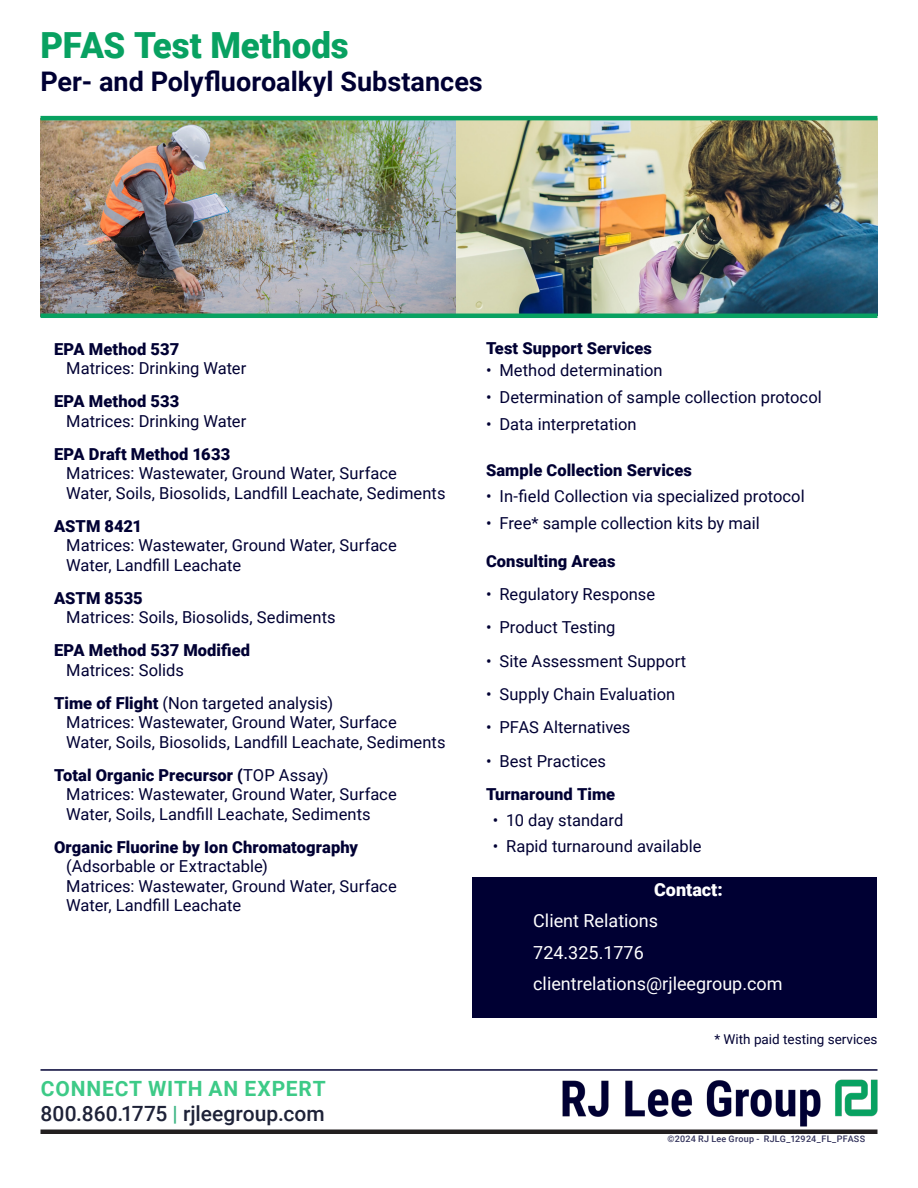
<style>
.page{position:relative;width:918px;height:1188px;background:#fff}
.page>*{position:absolute;margin:0;border:0;box-sizing:border-box;transform-origin:0 0}
.list_2{font:900 36px "Roboto";color:#08a161}
.list_2-2{font:700 27px "Roboto";color:#003}
.t1{font:500 21px/25.5px "Roboto";color:#1e2238}
.body_copy{font:18px "Roboto";color:#fff}
.body_copy-2{font:900 18px "Roboto";color:#fff}
.list_2-3{font:16.5px/19.5px "Roboto";color:#003}
.list_2-4{font:900 16.5px/19.5px "Roboto";letter-spacing:.005em;color:#003}
.body_copy-3{font:13.5px "Roboto";color:#003}
.Intro_Paragraph{font:500 9px "Roboto";letter-spacing:.025em;color:#33335c}
.s1{font-weight:900}
.s2{font-weight:400}
.s3{font-weight:700;color:#3dca87}
.s4{color:#39b481}
</style>
<div class="page">
<img style="left:557px;top:1079px;width:321px;height:51px">
<hr style="left:40px;top:1069px;width:838px;height:2px;background:#003">
<hr style="left:40px;top:1130px;width:838px;height:4px;background:#231f20">
<img style="left:40px;top:120px;width:838px;height:194px">
<div style="left:472px;top:877px;width:406px;height:140px;background:#003"></div>
<hr style="left:40px;top:314px;width:838px;height:4px;background:#08a161">
<hr style="left:40px;top:116px;width:838px;height:4px;background:#08a161">
<p class="list_2" style="left:40px;top:20px;width:310px">PFAS Test Methods</p>
<p class="list_2-2" style="left:40px;top:63px;width:444px">Per- and Polyfluoroalkyl Substances</p>
<p class="list_2-3" style="left:66px;top:338px;width:182px;text-indent:-12px"><span class="s1">EPA Method 537<br></span>Matrices: Drinking Water</p>
<p class="list_2-3" style="left:66px;top:391px;width:182px;text-indent:-12px"><span class="s1">EPA Method 533<br></span>Matrices: Drinking Water</p>
<p class="list_2-3" style="left:66px;top:443px;width:381px;text-indent:-12px"><span class="s1">EPA Draft Method 1633<br></span>Matrices: Wastewater, Ground Water, Surface<br>Water, Soils, Biosolids, Landfill Leachate, Sediments</p>
<p class="list_2-3" style="left:66px;top:515px;width:332px;text-indent:-12px"><span class="s1">ASTM 8421<br></span>Matrices: Wastewater, Ground Water, Surface<br>Water, Landfill Leachate</p>
<p class="list_2-3" style="left:66px;top:587px;width:271px;text-indent:-12px"><span class="s1">ASTM 8535<br></span>Matrices: Soils, Biosolids, Sediments</p>
<p class="list_2-4" style="left:66px;top:640px;width:185px;text-indent:-12px">EPA Method 537 Modified<br><span class="s2">Matrices: Solids</span></p>
<p class="list_2-3" style="left:66px;top:692px;width:381px;text-indent:-12px"><span class="s1">Time of Flight</span> (Non targeted analysis)<br>Matrices: Wastewater, Ground Water, Surface<br>Water, Soils, Biosolids, Landfill Leachate, Sediments</p>
<p class="list_2-3" style="left:66px;top:764px;width:332px;text-indent:-12px"><span class="s1">Total Organic Precursor (</span>TOP Assay)<br>Matrices: Wastewater, Ground Water, Surface<br>Water, Soils, Landfill Leachate, Sediments</p>
<p class="list_2-3" style="left:66px;top:836px;width:332px;text-indent:-12px"><span class="s1">Organic Fluorine by Ion Chromatography </span>(Adsorbable or Extractable)<br>Matrices: Wastewater, Ground Water, Surface Water, Landfill Leachate</p>
<p class="t1" style="left:40px;top:1075px;width:287px"><span class="s3">CONNECT WITH AN EXPERT<br></span>800.860.1775 <span class="s4">|</span> rjleegroup.com</p>
<p class="list_2-4" style="left:486px;top:338px;width:168px">Test Support Services</p>
<p class="list_2-3" style="left:486px;top:360px;width:178px">• Method determination</p>
<p class="list_2-3" style="left:486px;top:387px;width:337px">• Determination of sample collection protocol</p>
<p class="list_2-3" style="left:486px;top:413px;width:152px">• Data interpretation</p>
<p class="list_2-4" style="left:486px;top:460px;width:207px">Sample Collection Services</p>
<p class="list_2-3" style="left:486px;top:486px;width:320px">• In-field Collection via specialized protocol</p>
<p class="list_2-3" style="left:486px;top:513px;width:275px">• Free* sample collection kits by mail</p>
<p class="list_2-4" style="left:486px;top:551px;width:131px">Consulting Areas</p>
<p class="list_2-3" style="left:486px;top:584px;width:171px">• Regulatory Response</p>
<p class="list_2-3" style="left:486px;top:617px;width:131px">• Product Testing</p>
<p class="list_2-3" style="left:486px;top:650px;width:202px">• Site Assessment Support</p>
<p class="list_2-3" style="left:486px;top:684px;width:191px">• Supply Chain Evaluation</p>
<p class="list_2-3" style="left:486px;top:717px;width:146px">• PFAS Alternatives</p>
<p class="list_2-3" style="left:486px;top:750px;width:122px">• Best Practices</p>
<p class="list_2-4" style="left:486px;top:783px;width:131px">Turnaround Time</p>
<p class="list_2-3" style="left:493px;top:810px;width:132px">• 10 day standard</p>
<p class="list_2-3" style="left:493px;top:836px;width:210px">• Rapid turnaround available</p>
<p class="body_copy-2" style="left:654px;top:876px;width:70px">Contact:</p>
<p class="body_copy" style="left:533px;top:908px;width:126px">Client Relations</p>
<p class="body_copy" style="left:533px;top:939px;width:112px">724.325.1776</p>
<p class="body_copy" style="left:533px;top:971px;width:251px">clientrelations@rjleegroup.com</p>
<p class="body_copy-3" style="left:714px;top:1030px;width:165px">* With paid testing services</p>
<p class="Intro_Paragraph" style="left:668px;top:1132px;width:199px">©2024 RJ Lee Group - RJLG_12924_FL_PFASS</p>
</div>
